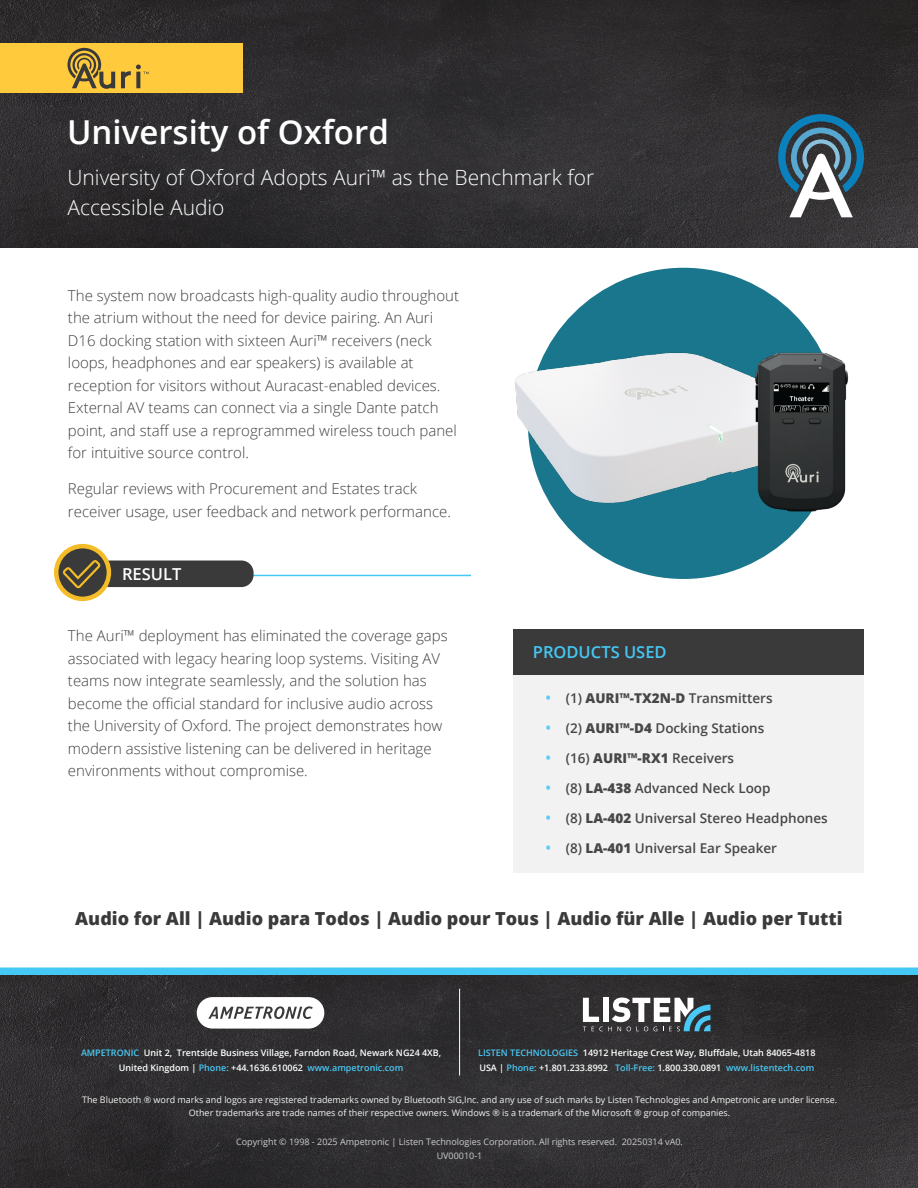
<style>
.page{position:relative;width:918px;height:1188px;background:#fff}
.page>*{position:absolute;margin:0;border:0;box-sizing:border-box;transform-origin:0 0}
.t1{font:600 33px "Open Sans";color:#fff}
.t2{font:300 21px/30px "Open Sans";color:#fff}
.t3{font:800 18px "Open Sans";color:#3b3a3a}
.t4{font:600 16.5px "Open Sans";color:#44c8f5}
.t5{font:600 16.5px "Open Sans";color:#fff}
.t6{font:300 15px/22.5px "Open Sans";color:#414042}
.t7{font:600 13.5px "Open Sans";color:#484646}
.t8{font:600 9px/15px "Open Sans";color:#fff}
.t9{font:9px/13.2px "Open Sans";color:#f2f2f2;text-align:center}
.t10{font:9px/13.2px "Open Sans";color:#ccc;text-align:center}
.s1{font-size:15px;color:#5fccf6}
.s2{font-weight:800}
.s3{color:#49c8f5}
</style>
<div class="page">
<img style="left:0;top:975px;width:918px;height:213px">
<div style="left:0;top:968px;width:918px;height:7px;background:#44c8f5"></div>
<div style="left:513px;top:636px;width:351px;height:237px;background:#f2f2f2"></div>
<div style="left:513px;top:629px;width:351px;height:46px;background:#3b3a3a"></div>
<hr style="left:238px;top:575px;width:233px;height:1px;background:#44c8f5">
<div style="left:107px;top:561px;width:147px;height:26px;background:#3b3a3a"></div>
<svg style="left:56px;top:546px;width:53px;height:53px"></svg>
<div style="left:54px;top:544px;width:57px;height:57px;border:4px solid #f4bd28;border-radius:50%"></div>
<svg style="left:63px;top:560px;width:38px;height:28px"></svg>
<hr style="left:459px;top:989px;width:1px;height:86px;background:#fff">
<svg style="left:583px;top:998px;width:127px;height:33px"></svg>
<div style="left:197px;top:997px;width:127px;height:32px;background:#fff;border-radius:16px"></div>
<svg style="left:208px;top:1006px;width:105px;height:13px"></svg>
<img style="left:0;top:0;width:918px;height:247px">
<svg style="left:778px;top:114px;width:86px;height:103px"></svg>
<div style="left:0;top:43px;width:243px;height:50px;background:#ffca3c"></div>
<svg style="left:68px;top:48px;width:47px;height:41px"></svg>
<svg style="left:121px;top:65px;width:28px;height:23px"></svg>
<img style="left:447px;top:267px;width:402px;height:308px">
<h1 class="t1" style="left:67px;top:109px;width:323px">University of Oxford</h1>
<h2 class="t2" style="left:67px;top:162px;width:528px">University of Oxford Adopts Auri™ as the Benchmark for<br>Accessible Audio</h2>
<p class="t6" style="left:68px;top:284px;width:393px">The system now broadcasts high-quality audio throughout the atrium without the need for device pairing. An Auri D16 docking station with sixteen Auri™ receivers (neck loops, headphones and ear speakers) is available at reception for visitors without Auracast-enabled devices.<br>External AV teams can connect via a single Dante patch point, and staff use a reprogrammed wireless touch panel for intuitive source control.</p>
<p class="t6" style="left:68px;top:477px;width:384px">Regular reviews with Procurement and Estates track receiver usage, user feedback and network performance.</p>
<p class="t5" style="left:122px;top:562px;width:61px">RESULT</p>
<p class="t6" style="left:68px;top:624px;width:381px">The Auri™ deployment has eliminated the coverage gaps associated with legacy hearing loop systems. Visiting AV teams now integrate seamlessly, and the solution has become the official standard for inclusive audio across the University of Oxford. The project demonstrates how modern assistive listening can be delivered in heritage environments without compromise.</p>
<p class="t4" style="left:533px;top:641px;width:135px">PRODUCTS USED</p>
<p class="t7" style="left:546px;top:689px;width:229px"><span class="s1">•</span> (1) <span class="s2">AURI™-TX2N-D</span> Transmitters</p>
<p class="t7" style="left:546px;top:719px;width:220px"><span class="s1">•</span> (2) <span class="s2">AURI™-D4</span> Docking Stations</p>
<p class="t7" style="left:546px;top:749px;width:190px"><span class="s1">•</span> (16) <span class="s2">AURI™-RX1</span> Receivers</p>
<p class="t7" style="left:546px;top:779px;width:227px"><span class="s1">•</span> (8) <span class="s2">LA-438</span> Advanced Neck Loop</p>
<p class="t7" style="left:546px;top:809px;width:284px"><span class="s1">•</span> (8) <span class="s2">LA-402</span> Universal Stereo Headphones</p>
<p class="t7" style="left:546px;top:839px;width:233px"><span class="s1">•</span> (8) <span class="s2">LA-401</span> Universal Ear Speaker</p>
<p class="t3" style="left:75px;top:905px;width:769px">Audio for All | Audio para Todos | Audio pour Tous | Audio für Alle | Audio per Tutti</p>
<p class="t8" style="left:81px;top:1045px;width:362px;text-align:center"><span class="s3">AMPETRONIC</span> Unit 2, Trentside Business Village, Farndon Road, Newark NG24 4XB,<br>United Kingdom | <span class="s3">Phone:</span> +44.1636.610062 <span class="s3">www.ampetronic.com</span></p>
<p class="t8" style="left:478px;top:1045px;width:339px"><span class="s3">LISTEN TECHNOLOGIES</span> 14912 Heritage Crest Way, Bluffdale, Utah 84065-4818<br>USA | <span class="s3">Phone:</span> +1.801.233.8992 <span class="s3">Toll-Free:</span> 1.800.330.0891 <span class="s3">www.listentech.com</span></p>
<p class="t9" style="left:82px;top:1093px;width:757px">The Bluetooth ® word marks and logos are registered trademarks owned by Bluetooth SIG,Inc. and any use of such marks by Listen Technologies and Ampetronic are under license.<br>Other trademarks are trade names of their respective owners. Windows ® is a trademark of the Microsoft ® group of companies.</p>
<p class="t10" style="left:236px;top:1135px;width:448px">Copyright © 1998 - 2025 Ampetronic | Listen Technologies Corporation. All rights reserved. 20250314 vA0.<br>UV00010-1</p>
</div>
